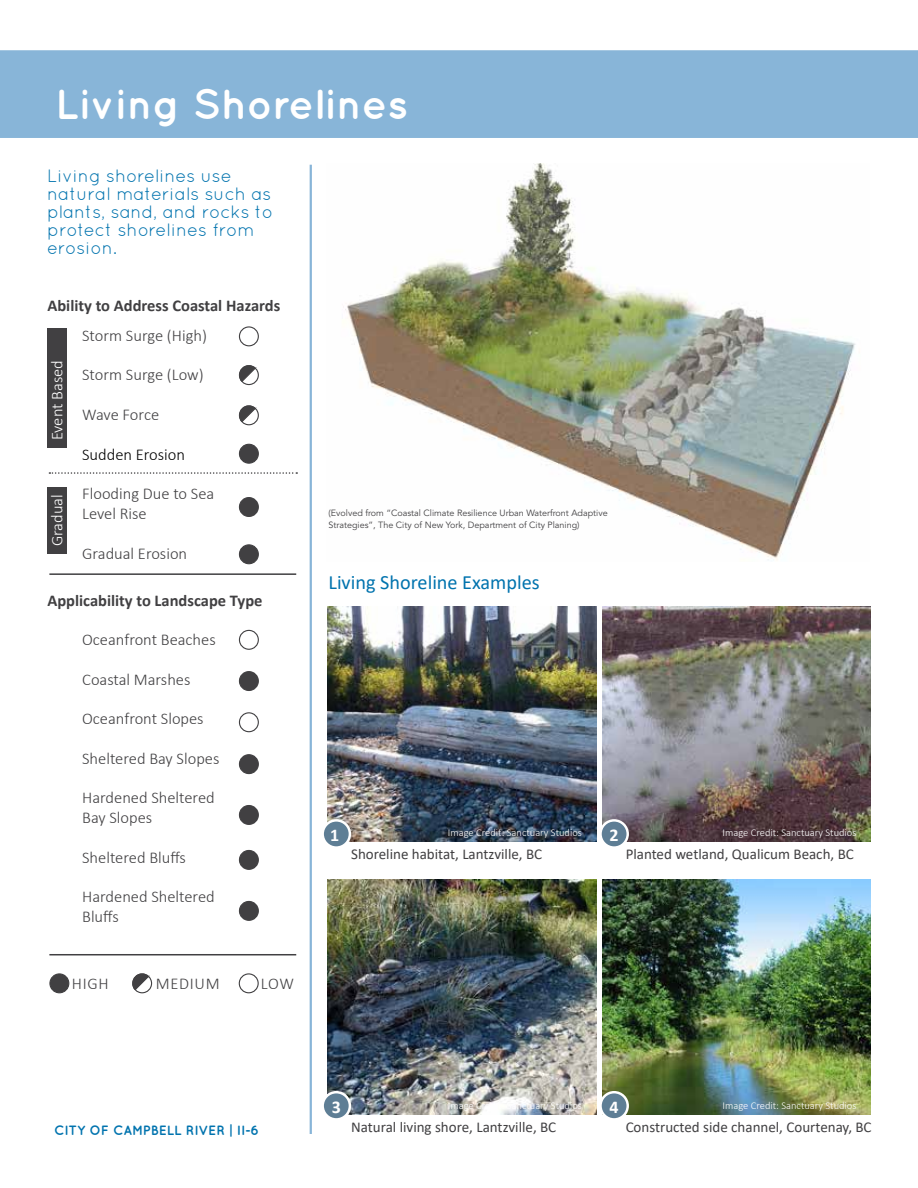
<style>
.page{position:relative;width:918px;height:1188px;background:#fff}
.page>*{position:absolute;margin:0;border:0;box-sizing:border-box;transform-origin:0 0}
.t1{font:700 42px "Quicksand";color:#fff}
.t2{font:20.25px "Calibri";color:#0073ae}
.t3{font:18px/18px "Quicksand";color:#0073ae}
.t4{font:700 18px "Calibri";color:#fff}
.t5{font:300 16.5px/19.8px "Calibri";color:#414042}
.t6{font:700 16.5px "Calibri";color:#414042}
.t7{font:300 16.5px "Calibri";color:#fff}
.t8{font:300 16.5px "Calibri";color:#000}
.t9{font:15px "Calibri";color:#414042}
.t10{font:700 13.5px "Quicksand";color:#0073ae}
.t11{font:300 10.5px "Calibri";color:#fff}
.t12{font:9px/12px "Avenir LT Std";color:#414042}
</style>
<div class="page">
<div style="left:0;top:50px;width:918px;height:88px;background:#88b5d8"></div>
<hr style="left:310px;top:165px;width:2px;height:969px;background:#88b5d8">
<img style="left:328px;top:606px;width:268px;height:235px">
<img style="left:328px;top:879px;width:268px;height:236px">
<img style="left:602px;top:606px;width:269px;height:235px">
<img style="left:602px;top:879px;width:269px;height:236px">
<div style="left:323px;top:820px;width:27px;height:28px;background:#5e7e95;border-radius:50%"></div>
<div style="left:321px;top:819px;width:30px;height:30px;border:2px solid #fff;border-radius:50%"></div>
<div style="left:323px;top:1092px;width:27px;height:27px;background:#5e7e95;border-radius:50%"></div>
<div style="left:321px;top:1091px;width:30px;height:30px;border:2px solid #fff;border-radius:50%"></div>
<div style="left:601px;top:820px;width:27px;height:28px;background:#5e7e95;border-radius:50%"></div>
<div style="left:599px;top:819px;width:30px;height:30px;border:2px solid #fff;border-radius:50%"></div>
<div style="left:601px;top:1092px;width:27px;height:27px;background:#5e7e95;border-radius:50%"></div>
<div style="left:599px;top:1091px;width:30px;height:30px;border:2px solid #fff;border-radius:50%"></div>
<img style="left:343px;top:164px;width:513px;height:396px">
<hr style="left:49px;top:573px;width:247px;height:2px;background:#414042">
<div style="left:239px;top:545px;width:19px;height:19px;background:#414042;border-radius:50%"></div>
<div style="left:239px;top:544px;width:20px;height:20px;border:1px solid #414042;border-radius:50%"></div>
<div style="left:239px;top:630px;width:20px;height:20px;border:1px solid #414042;border-radius:50%"></div>
<div style="left:239px;top:672px;width:19px;height:18px;background:#414042;border-radius:50%"></div>
<div style="left:239px;top:671px;width:20px;height:20px;border:1px solid #414042;border-radius:50%"></div>
<div style="left:239px;top:755px;width:19px;height:19px;background:#414042;border-radius:50%"></div>
<div style="left:239px;top:754px;width:20px;height:20px;border:1px solid #414042;border-radius:50%"></div>
<div style="left:239px;top:806px;width:19px;height:18px;background:#414042;border-radius:50%"></div>
<div style="left:239px;top:805px;width:20px;height:20px;border:1px solid #414042;border-radius:50%"></div>
<div style="left:239px;top:850px;width:19px;height:19px;background:#414042;border-radius:50%"></div>
<div style="left:239px;top:850px;width:20px;height:20px;border:1px solid #414042;border-radius:50%"></div>
<div style="left:239px;top:901px;width:19px;height:19px;background:#414042;border-radius:50%"></div>
<div style="left:239px;top:901px;width:20px;height:20px;border:1px solid #414042;border-radius:50%"></div>
<div style="left:239px;top:326px;width:20px;height:20px;border:1px solid #414042;border-radius:50%"></div>
<div style="left:239px;top:498px;width:19px;height:18px;background:#414042;border-radius:50%"></div>
<div style="left:239px;top:497px;width:20px;height:20px;border:1px solid #414042;border-radius:50%"></div>
<svg style="left:238px;top:365px;width:19px;height:19px"></svg>
<div style="left:239px;top:365px;width:20px;height:20px;border:1px solid #414042;border-radius:50%"></div>
<svg style="left:238px;top:405px;width:19px;height:19px"></svg>
<div style="left:239px;top:405px;width:20px;height:20px;border:1px solid #414042;border-radius:50%"></div>
<div style="left:239px;top:712px;width:20px;height:20px;border:1px solid #414042;border-radius:50%"></div>
<div style="left:239px;top:444px;width:19px;height:19px;background:#414042;border-radius:50%"></div>
<div style="left:239px;top:444px;width:20px;height:20px;border:1px solid #414042;border-radius:50%"></div>
<div style="left:47px;top:328px;width:20px;height:120px;background:#414042"></div>
<div style="left:47px;top:487px;width:20px;height:66px;background:#414042"></div>
<div style="left:239px;top:973px;width:20px;height:20px;border:1px solid #414042;border-radius:50%"></div>
<div style="left:50px;top:974px;width:19px;height:19px;background:#414042;border-radius:50%"></div>
<div style="left:49px;top:973px;width:20px;height:20px;border:1px solid #414042;border-radius:50%"></div>
<svg style="left:132px;top:973px;width:18px;height:19px"></svg>
<div style="left:132px;top:973px;width:20px;height:20px;border:1px solid #414042;border-radius:50%"></div>
<hr style="left:49px;top:954px;width:247px;height:1px;background:#414042">
<svg style="left:49px;top:472px;width:248px;height:2px"></svg>
<h1 class="t1" style="left:55px;top:79px;width:355px">Living Shorelines</h1>
<p class="t3" style="left:47px;top:167px;width:227px">Living shorelines use natural materials such as plants, sand, and rocks to protect shorelines from erosion.</p>
<p class="t6" style="left:47px;top:294px;width:234px">Ability to Address Coastal Hazards</p>
<p class="t5" style="left:82px;top:325px;width:126px">Storm Surge (High)</p>
<p class="t5" style="left:82px;top:365px;width:123px">Storm Surge (Low)</p>
<p class="t5" style="left:82px;top:405px;width:78px">Wave Force</p>
<p class="t8" style="left:82px;top:444px;width:104px">Sudden Erosion</p>
<p class="t5" style="left:82px;top:484px;width:134px">Flooding Due to Sea<br>Level Rise</p>
<p class="t5" style="left:82px;top:543px;width:107px">Gradual Erosion</p>
<p class="t7" style="left:47px;top:440px;width:82px;rotate:-90deg">Event Based</p>
<p class="t7" style="left:47px;top:546px;width:54px;rotate:-90deg">Gradual</p>
<p class="t6" style="left:47px;top:588px;width:217px">Applicability to Landscape Type</p>
<p class="t5" style="left:82px;top:630px;width:135px">Oceanfront Beaches</p>
<p class="t5" style="left:82px;top:669px;width:110px">Coastal Marshes</p>
<p class="t5" style="left:82px;top:709px;width:123px">Oceanfront Slopes</p>
<p class="t5" style="left:82px;top:748px;width:139px">Sheltered Bay Slopes</p>
<p class="t5" style="left:82px;top:788px;width:134px">Hardened Sheltered<br>Bay Slopes</p>
<p class="t5" style="left:82px;top:847px;width:105px">Sheltered Bluffs</p>
<p class="t5" style="left:82px;top:887px;width:134px">Hardened Sheltered<br>Bluffs</p>
<p class="t5" style="left:72px;top:974px;width:38px">HIGH</p>
<p class="t5" style="left:156px;top:974px;width:65px">MEDIUM</p>
<p class="t5" style="left:261px;top:974px;width:34px">LOW</p>
<p class="t12" style="left:328px;top:507px;width:281px">(Evolved from “Coastal Climate Resilience Urban Waterfront Adaptive<br>Strategies”, The City of New York, Department of City Planing)</p>
<p class="t2" style="left:328px;top:569px;width:213px">Living Shoreline Examples</p>
<p class="t4" style="left:330px;top:822px;width:11px">1</p>
<p class="t11" style="left:448px;top:826px;width:135px">Image Credit: Sanctuary Studios</p>
<p class="t11" style="left:723px;top:826px;width:135px">Image Credit: Sanctuary Studios</p>
<p class="t4" style="left:610px;top:822px;width:11px">2</p>
<p class="t9" style="left:351px;top:844px;width:193px">Shoreline habitat, Lantzville, BC</p>
<p class="t9" style="left:626px;top:844px;width:230px">Planted wetland, Qualicum Beach, BC</p>
<p class="t10" style="left:54px;top:1122px;width:207px">CITY OF CAMPBELL RIVER | II-6</p>
<p class="t4" style="left:332px;top:1094px;width:11px">3</p>
<p class="t4" style="left:610px;top:1094px;width:11px">4</p>
<p class="t11" style="left:448px;top:1099px;width:135px">Image Credit: Sanctuary Studios</p>
<p class="t11" style="left:723px;top:1099px;width:135px">Image Credit: Sanctuary Studios</p>
<p class="t9" style="left:351px;top:1116px;width:207px">Natural living shore, Lantzville, BC</p>
<p class="t9" style="left:626px;top:1116px;width:247px">Constructed side channel, Courtenay, BC</p>
</div>
